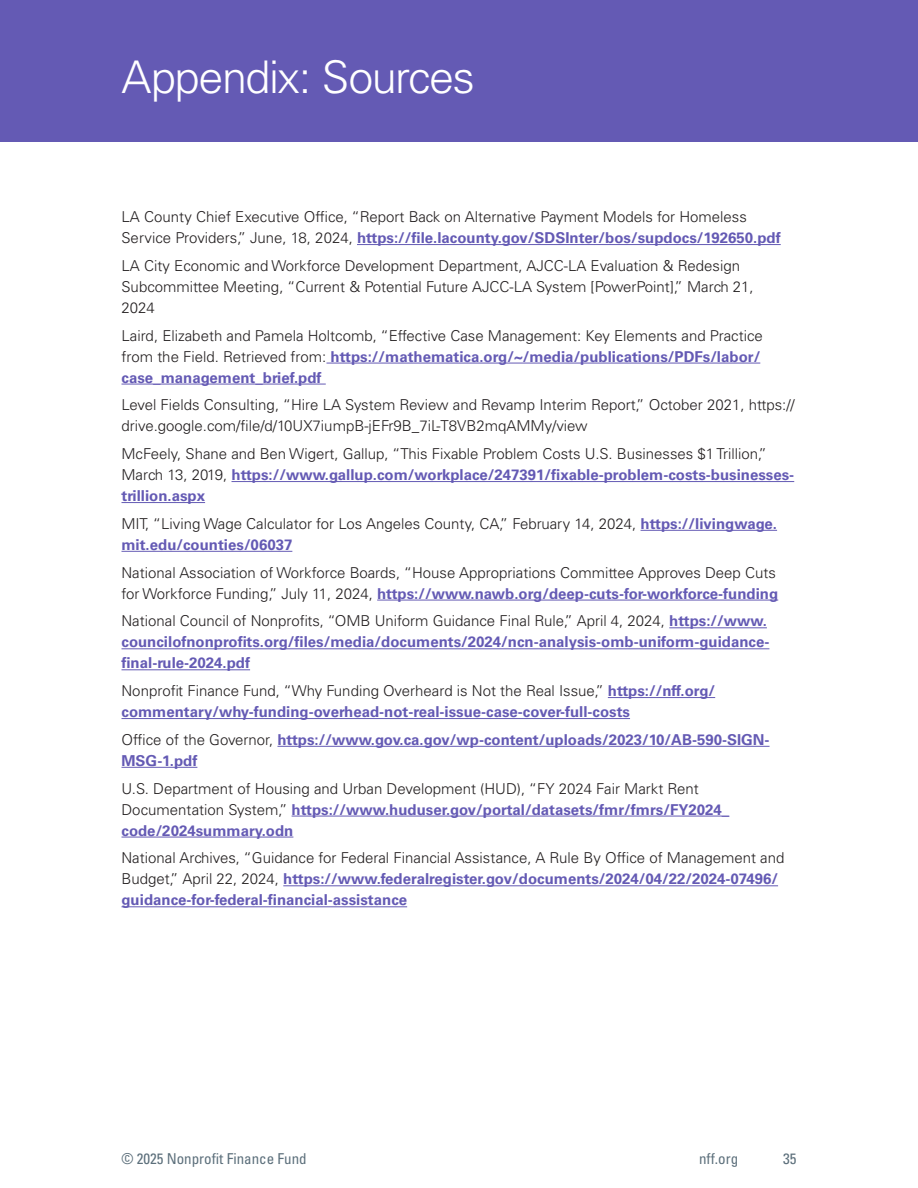
<style>
.page{position:relative;width:918px;height:1188px;background:#fff}
.page>*{position:absolute;margin:0;border:0;box-sizing:border-box;transform-origin:0 0}
.t1{font:300 45px "Univers LT Std";letter-spacing:-.035em;color:#fff}
.t2{font:300 15px/21px "Univers LT Std";color:#231f20}
.t3{font:700 15px/21px "Univers LT Std";color:#645ab4}
.t4{font:condensed 15px "Univers LT Std";color:#5c6f7b}
.s1{font-weight:700;color:#645ab4}
.s2{font-weight:300;color:#231f20}
</style>
<div class="page">
<div style="left:0;top:0;width:918px;height:142px;background:#645ab4"></div>
<hr style="left:357px;top:244px;width:424px;height:1px;background:#645ab4">
<hr style="left:326px;top:363px;width:434px;height:1px;background:#645ab4">
<hr style="left:122px;top:384px;width:204px;height:1px;background:#645ab4">
<hr style="left:232px;top:481px;width:562px;height:1px;background:#645ab4">
<hr style="left:122px;top:502px;width:83px;height:1px;background:#645ab4">
<hr style="left:641px;top:530px;width:136px;height:1px;background:#645ab4">
<hr style="left:122px;top:551px;width:170px;height:1px;background:#645ab4">
<hr style="left:377px;top:600px;width:401px;height:1px;background:#645ab4">
<hr style="left:669px;top:627px;width:98px;height:1px;background:#645ab4">
<hr style="left:122px;top:648px;width:647px;height:1px;background:#645ab4">
<hr style="left:122px;top:669px;width:128px;height:1px;background:#645ab4">
<hr style="left:608px;top:697px;width:107px;height:1px;background:#645ab4">
<hr style="left:122px;top:718px;width:508px;height:1px;background:#645ab4">
<hr style="left:277px;top:746px;width:493px;height:1px;background:#645ab4">
<hr style="left:122px;top:767px;width:75px;height:1px;background:#645ab4">
<hr style="left:292px;top:816px;width:437px;height:1px;background:#645ab4">
<hr style="left:122px;top:837px;width:171px;height:1px;background:#645ab4">
<hr style="left:283px;top:885px;width:495px;height:1px;background:#645ab4">
<hr style="left:122px;top:906px;width:285px;height:1px;background:#645ab4">
<h1 class="t1" style="left:122px;top:50px;width:355px">Appendix: Sources</h1>
<p class="t2" style="left:122px;top:206px;width:661px">LA County Chief Executive Office, “Report Back on Alternative Payment Models for Homeless<br>Service Providers,” June, 18, 2024, <span class="s1">https://file.lacounty.gov/SDSInter/bos/supdocs/192650.pdf</span></p>
<p class="t2" style="left:122px;top:255px;width:634px">LA City Economic and Workforce Development Department, AJCC-LA Evaluation &amp; Redesign<br>Subcommittee Meeting, “Current &amp; Potential Future AJCC-LA System [PowerPoint],” March 21,<br>2024</p>
<p class="t2" style="left:122px;top:325px;width:643px">Laird, Elizabeth and Pamela Holtcomb, “Effective Case Management: Key Elements and Practice from the Field. Retrieved from: <span class="s1">https://mathematica.org/~/media/publications/PDFs/labor/ case_management_brief.pdf</span></p>
<p class="t2" style="left:122px;top:395px;width:675px">Level Fields Consulting, “Hire LA System Review and Revamp Interim Report,” October 2021, https:// drive.google.com/file/d/10UX7iumpB-jEFr9B_7iL-T8VB2mqAMMy/view</p>
<p class="t2" style="left:122px;top:443px;width:674px">McFeely, Shane and Ben Wigert, Gallup, “This Fixable Problem Costs U.S. Businesses $1 Trillion,”<br>March 13, 2019, <span class="s1">https://www.gallup.com/workplace/247391/fixable-problem-costs-businesses&shy;trillion.aspx</span></p>
<p class="t2" style="left:122px;top:513px;width:657px">MIT, “Living Wage Calculator for Los Angeles County, CA,” February 14, 2024, <span class="s1">https://livingwage. mit.edu/counties/06037</span></p>
<p class="t2" style="left:122px;top:562px;width:658px">National Association of Workforce Boards, “House Appropriations Committee Approves Deep Cuts for Workforce Funding,” July 11, 2024, <span class="s1">https://www.nawb.org/deep-cuts-for-workforce-funding</span></p>
<p class="t3" style="left:122px;top:611px;width:649px"><span class="s2">National Council of Nonprofits, “OMB Uniform Guidance Final Rule,” April 4, 2024,</span> https://www. councilofnonprofits.org/files/media/documents/2024/ncn-analysis-omb-uniform-guidance&shy;final-rule-2024.pdf</p>
<p class="t3" style="left:122px;top:680px;width:595px"><span class="s2">Nonprofit Finance Fund, “Why Funding Overheard is Not the Real Issue,”</span> https://nff.org/ commentary/why-funding-overhead-not-real-issue-case-cover-full-costs</p>
<p class="t3" style="left:122px;top:729px;width:650px"><span class="s2">Office of the Governor,</span> https://www.gov.ca.gov/wp-content/uploads/2023/10/AB-590-SIGN-<br>MSG-1.pdf</p>
<p class="t2" style="left:122px;top:778px;width:609px">U.S. Department of Housing and Urban Development (HUD), “FY 2024 Fair Markt Rent<br>Documentation System,” <span class="s1">https://www.huduser.gov/portal/datasets/fmr/fmrs/FY2024_ code/2024summary.odn</span></p>
<p class="t2" style="left:122px;top:848px;width:664px">National Archives, “Guidance for Federal Financial Assistance, A Rule By Office of Management and<br>Budget,” April 22, 2024, <span class="s1">https://www.federalregister.gov/documents/2024/04/22/2024-07496/ guidance-for-federal-financial-assistance</span></p>
<p class="t4" style="left:122px;top:1150px;width:187px">© 2025 Nonprofit Finance Fund</p>
<p class="t4" style="left:699px;top:1150px;width:41px">nff.org</p>
<p class="t4" style="left:783px;top:1150px;width:15px">35</p>
</div>
